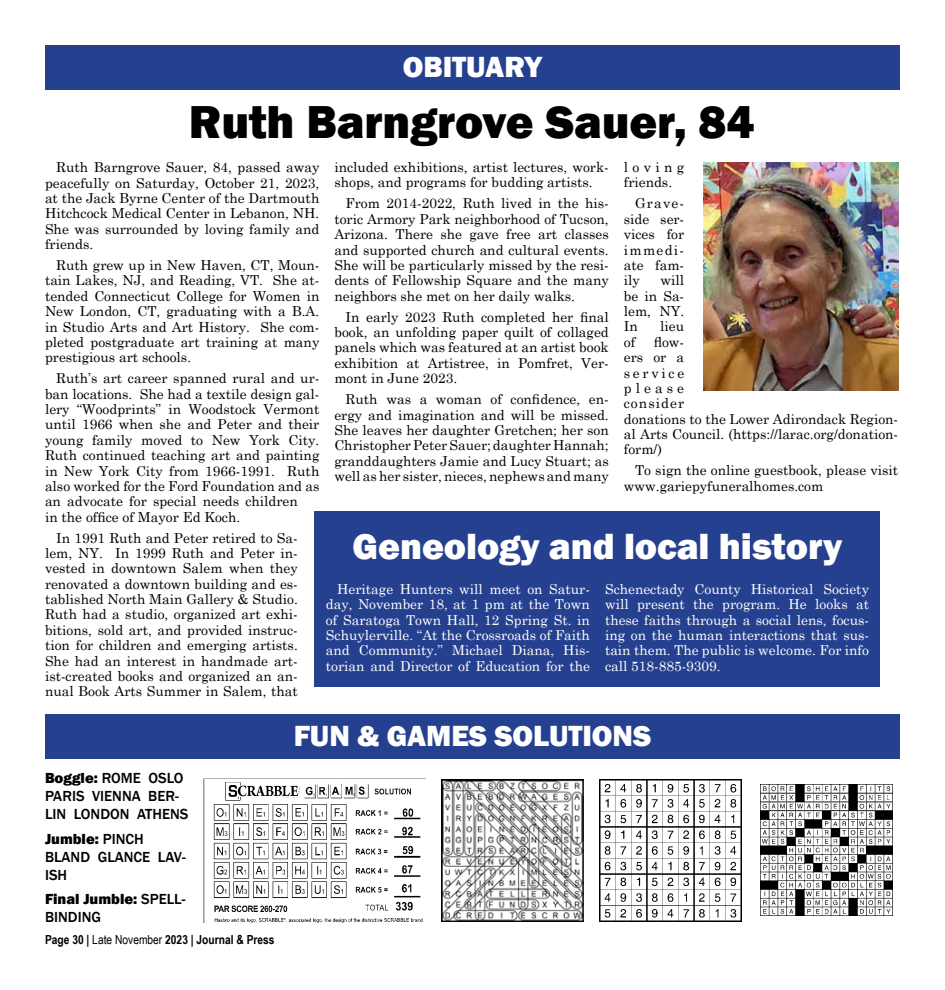
<style>
.page{position:relative;width:945px;height:990px;background:#fff}
.page>*{position:absolute;margin:0;border:0;box-sizing:border-box;transform-origin:0 0}
.t1{font:800 47.5px "Franklin Gothic";color:#000}
.t2{font:800 37.5px "Franklin Gothic";color:#fff}
.t3{font:800 30px "Franklin Gothic";letter-spacing:-.005em;color:#fff}
.t4{font:500 15px/18px "Franklin Gothic";color:#000}
.t5{font:13.75px/15.4px "Century Schoolbook";color:#000;text-align:justify}
.t6{font:13.75px/15.4px "Century Schoolbook";color:#fff;text-align:justify}
.t7{font:700 12.5px "Arial Narrow";color:#000}
.s1{font-weight:800}
.s2{font-weight:400}
</style>
<div class="page">
<div style="left:45px;top:714px;width:855px;height:45px;background:#25408f"></div>
<img style="left:761px;top:784px;width:131px;height:131px">
<img style="left:599px;top:779px;width:142px;height:142px">
<img style="left:442px;top:779px;width:141px;height:142px">
<div style="left:45px;top:45px;width:855px;height:45px;background:#25408f"></div>
<img style="left:204px;top:778px;width:221px;height:145px">
<div style="left:315px;top:511px;width:565px;height:176px;background:#25408f"></div>
<img style="left:703px;top:162px;width:195px;height:229px">
<h3 class="t3" style="left:403px;top:48px;width:141px">OBITUARY</h3>
<h1 class="t1" style="left:189px;top:91px;width:567px">Ruth Barngrove Sauer, 84</h1>
<p class="t5" style="left:624px;top:158px;width:62px">loving friends.</p>
<p class="t5" style="left:624px;top:195px;width:62px;text-indent:11px">Grave&shy;side ser&shy;vices for immedi&shy;ate fam&shy;ily</p>
<p class="t5" style="left:45px;top:158px;width:276px;text-indent:11px">Ruth Barngrove Sauer, 84, passed away peacefully on Saturday, October 21, 2023, at the Jack Byrne Center of the Dartmouth Hitchcock Medical Center in Lebanon, NH.<br>She was surrounded by loving family and friends.</p>
<p class="t5" style="left:45px;top:256px;width:276px;text-indent:11px">Ruth grew up in New Haven, CT, Moun&shy;tain Lakes, NJ, and Reading, VT. She at&shy;tended Connecticut College for Women in New London, CT, graduating with a B.A. in Studio Arts and Art History. She com&shy;pleted postgraduate art training at many prestigious art schools.</p>
<p class="t5" style="left:45px;top:369px;width:276px;text-align:left;text-indent:11px">Ruth’s art career spanned rural and ur&shy;ban locations. She had a textile design gal&shy;lery “Woodprints” in Woodstock Vermont until 1966 when she and Peter and their young family moved to New York City.<br>Ruth continued teaching art and painting in New York City from 1966-1991. Ruth also worked for the Ford Foundation and as an advocate for special needs children<br>in the office of Mayor Ed Koch.</p>
<p class="t5" style="left:45px;top:529px;width:254px;text-indent:11px">In 1991 Ruth and Peter retired to Sa&shy;lem, NY. In 1999 Ruth and Peter in&shy;vested in downtown Salem when they renovated a downtown building and es&shy;tablished North Main Gallery &amp; Studio.<br>Ruth had a studio, organized art exhi&shy;bitions, sold art, and provided instruc&shy;tion for children and emerging artists.<br>She had an interest in handmade art&shy;ist-created books and organized an an&shy;nual Book Arts Summer in Salem, that</p>
<p class="t5" style="left:334px;top:158px;width:276px">included exhibitions, artist lectures, work&shy;shops, and programs for budding artists.</p>
<p class="t5" style="left:334px;top:195px;width:276px;text-indent:11px">From 2014-2022, Ruth lived in the his&shy;toric Armory Park neighborhood of Tucson, Arizona. There she gave free art classes and supported church and cultural events.<br>She will be particularly missed by the resi&shy;dents of Fellowship Square and the many neighbors she met on her daily walks.</p>
<p class="t5" style="left:334px;top:308px;width:276px;text-indent:11px">In early 2023 Ruth completed her final book, an unfolding paper quilt of collaged panels which was featured at an artist book exhibition at Artistree, in Pomfret, Ver&shy;mont in June 2023.</p>
<p class="t5" style="left:334px;top:390px;width:276px;text-indent:11px">Ruth was a woman of confidence, en&shy;ergy and imagination and will be missed.<br>She leaves her daughter Gretchen; her son Christopher Peter Sauer; daughter Hannah; granddaughters Jamie and Lucy Stuart; as well as her sister, nieces, nephews and many</p>
<p class="t5" style="left:624px;top:271px;width:62px;text-indent:37px">will be in Sa&shy;lem, NY.<br>In</p>
<p class="t5" style="left:660px;top:318px;width:25px">lieu</p>
<p class="t5" style="left:624px;top:333px;width:276px;text-align:left;text-indent:30px">flow-<br>ers or a<br>service<br>please<br>consider<br>donations to the Lower Adirondack Region&shy;al Arts Council. (https://larac.org/donation&shy;form/)</p>
<p class="t5" style="left:624px;top:462px;width:276px;text-indent:11px">To sign the online guestbook, please visit www.gariepyfuneralhomes.com</p>
<p class="t5" style="left:624px;top:333px;width:13px">of</p>
<h2 class="t2" style="left:353px;top:522px;width:491px">Geneology and local history</h2>
<p class="t6" style="left:326px;top:580px;width:266px;text-indent:11px">Heritage Hunters will meet on Satur&shy;day, November 18, at 1 pm at the Town of Saratoga Town Hall, 12 Spring St. in Schuylerville. “At the Crossroads of Faith and Community.” Michael Diana, His&shy;torian and Director of Education for the</p>
<p class="t6" style="left:605px;top:580px;width:266px">Schenectady County Historical Society will present the program. He looks at these faiths through a social lens, focus&shy;ing on the human interactions that sus&shy;tain them. The public is welcome. For info call 518-885-9309.</p>
<p class="t4" style="left:45px;top:769px;width:145px"><span class="s1">Boggle:</span> ROME OSLO<br>PARIS VIENNA BER-<br>LIN LONDON ATHENS</p>
<p class="t4" style="left:45px;top:830px;width:142px"><span class="s1">Jumble:</span> PINCH<br>BLAND GLANCE LAV-<br>ISH</p>
<p class="t4" style="left:45px;top:891px;width:142px"><span class="s1">Final Jumble:</span> SPELL-<br>BINDING</p>
<p class="t7" style="left:45px;top:930px;width:231px">Page 30 | <span class="s2">Late November</span> 2023 | Journal &amp; Press</p>
<h3 class="t3" style="left:294px;top:716px;width:359px">FUN &amp; GAMES SOLUTIONS</h3>
</div>
